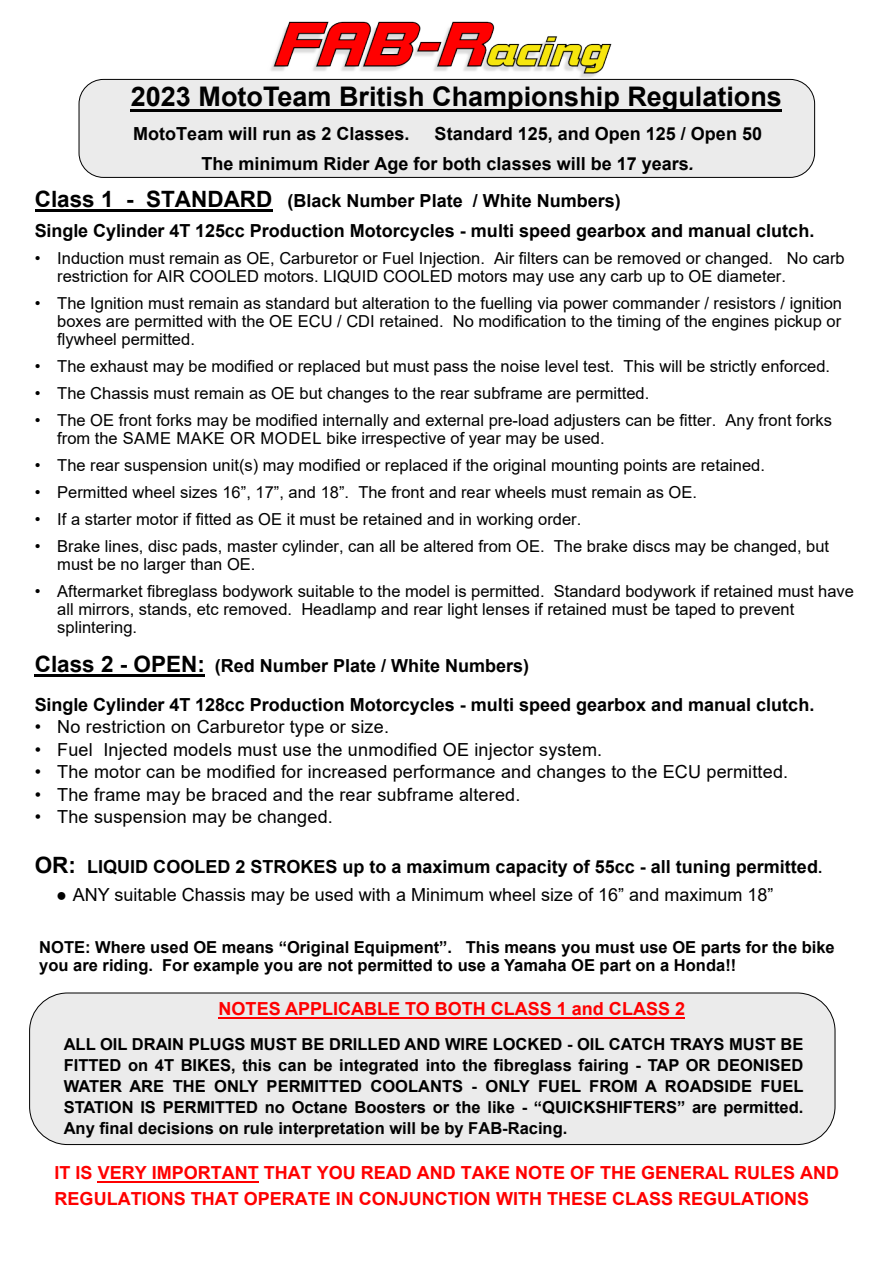
<style>
.page{position:relative;width:894px;height:1263px;background:#fff}
.page>*{position:absolute;margin:0;border:0;box-sizing:border-box;transform-origin:0 0}
.t1{font:700 27px "Arial";color:#000}
.t2{font:700 18px/30.3px "Arial";color:#000}
.t3{font:18px "Arial";letter-spacing:.01em;color:#000}
.t4{font:700 18px/25.5px "Arial";color:#f00}
.t5{font:16.5px/18px "Arial";color:#000}
.t6{font:700 16.5px/21px "Arial";color:#000;text-align:justify}
.s1{font-style:italic}
.s2{font-size:22.5px}
.s3{font-size:15px}
.s4{font-family:"Times New Roman"}
</style>
<div class="page">
<div style="left:29px;top:993px;width:806px;height:152px;background:#ebebeb;border:1px solid #000;border-radius:38px"></div>
<div style="left:79px;top:79px;width:735px;height:99px;background:#ebebeb;border:1px solid #000;border-radius:24px"></div>
<hr style="left:35px;top:209px;width:237px;height:3px;background:#000">
<img style="left:265px;top:21px;width:357px;height:60px">
<hr style="left:131px;top:109px;width:650px;height:2px;background:#000">
<hr style="left:35px;top:674px;width:170px;height:2px;background:#000">
<hr style="left:218px;top:1017px;width:467px;height:2px;background:#f00">
<hr style="left:98px;top:1181px;width:161px;height:2px;background:#f00">
<h1 class="t1" style="left:131px;top:86px;width:652px">2023 MotoTeam British Championship Regulations</h1>
<p class="t2" style="left:133px;top:120px;width:278px">MotoTeam will run as 2 Classes.</p>
<p class="t2" style="left:201px;top:121px;width:562px;text-indent:233px">Standard 125, and Open 125 / Open 50<br>The minimum Rider Age for both classes will be 17 years<span class="s1">.</span></p>
<p class="t2" style="left:35px;top:187px;width:780px"><span class="s2">Class 1 - STANDARD</span> (Black Number Plate / White Numbers)<br>Single Cylinder 4T 125cc Production Motorcycles - multi speed gearbox and manual clutch.</p>
<p class="t5" style="left:57px;top:251px;width:788px;text-indent:-22px">• Induction must remain as OE, Carburetor or Fuel Injection. Air filters can be removed or changed. No carb restriction for AIR COOLED motors. LIQUID COOLED motors may use any carb up to OE diameter.</p>
<p class="t5" style="left:57px;top:296px;width:786px;text-align:justify;text-indent:-22px">• The Ignition must remain as standard but alteration to the fuelling via power commander / resistors / ignition boxes are permitted with the OE ECU / CDI retained. No modification to the timing of the engines pickup or flywheel permitted.</p>
<p class="t5" style="left:35px;top:359px;width:796px">• The exhaust may be modified or replaced but must pass the noise level test. This will be strictly enforced.</p>
<p class="t5" style="left:35px;top:386px;width:616px">• The Chassis must remain as OE but changes to the rear subframe are permitted.</p>
<p class="t5" style="left:57px;top:413px;width:776px;text-indent:-22px">• The OE front forks may be modified internally and external pre-load adjusters can be fitter. Any front forks from the SAME MAKE OR MODEL bike irrespective of year may be used.</p>
<p class="t5" style="left:35px;top:458px;width:731px">• The rear suspension unit(s) may modified or replaced if the original mounting points are retained.</p>
<p class="t5" style="left:35px;top:485px;width:663px">• Permitted wheel sizes 16”, 17”, and 18”. The front and rear wheels must remain as OE.</p>
<p class="t5" style="left:35px;top:512px;width:548px">• If a starter motor if fitted as OE it must be retained and in working order.</p>
<p class="t5" style="left:57px;top:539px;width:773px;text-indent:-22px">• Brake lines, disc pads, master cylinder, can all be altered from OE. The brake discs may be changed, but must be no larger than OE.</p>
<p class="t5" style="left:57px;top:584px;width:798px;text-indent:-22px">• Aftermarket fibreglass bodywork suitable to the model is permitted. Standard bodywork if retained must have all mirrors, stands, etc removed. Headlamp and rear light lenses if retained must be taped to prevent splintering.</p>
<p class="t2" style="left:35px;top:647px;width:780px;line-height:39.2px"><span class="s2">Class 2 - OPEN:</span> (Red Number Plate / White Numbers)<br>Single Cylinder 4T 128cc Production Motorcycles - multi speed gearbox and manual clutch.</p>
<p class="t3" style="left:35px;top:720px;width:356px">• No restriction on Carburetor type or size.</p>
<p class="t3" style="left:35px;top:743px;width:569px">• Fuel Injected models must use the unmodified OE injector system.</p>
<p class="t3" style="left:35px;top:765px;width:754px">• The motor can be modified for increased performance and changes to the ECU permitted.</p>
<p class="t3" style="left:35px;top:788px;width:487px">• The frame may be braced and the rear subframe altered.</p>
<p class="t3" style="left:35px;top:810px;width:299px">• The suspension may be changed.</p>
<p class="t2" style="left:35px;top:853px;width:788px"><span class="s2">OR:</span> LIQUID COOLED 2 STROKES up to a maximum capacity of 55cc - all tuning permitted<span class="s3">.</span></p>
<p class="t3" style="left:56px;top:887px;width:718px"><span class="s4">●</span> ANY suitable Chassis may be used with a Minimum wheel size of 16” and maximum 18”</p>
<p class="t6" style="left:39px;top:940px;width:796px;line-height:18px">NOTE: Where used OE means “Original Equipment”. This means you must use OE parts for the bike you are riding. For example you are not permitted to use a Yamaha OE part on a Honda!!</p>
<p class="t4" style="left:218px;top:998px;width:468px">NOTES APPLICABLE TO BOTH CLASS 1 and CLASS 2</p>
<p class="t6" style="left:64px;top:1036px;width:741px">ALL OIL DRAIN PLUGS MUST BE DRILLED AND WIRE LOCKED - OIL CATCH TRAYS MUST BE FITTED on 4T BIKES, this can be integrated into the fibreglass fairing - TAP OR DEONISED WATER ARE THE ONLY PERMITTED COOLANTS - ONLY FUEL FROM A ROADSIDE FUEL STATION IS PERMITTED no Octane Boosters or the like - “QUICKSHIFTERS” are permitted.<br>Any final decisions on rule interpretation will be by FAB-Racing.</p>
<p class="t4" style="left:55px;top:1162px;width:786px">IT IS VERY IMPORTANT THAT YOU READ AND TAKE NOTE OF THE GENERAL RULES AND<br>REGULATIONS THAT OPERATE IN CONJUNCTION WITH THESE CLASS REGULATIONS</p>
</div>
